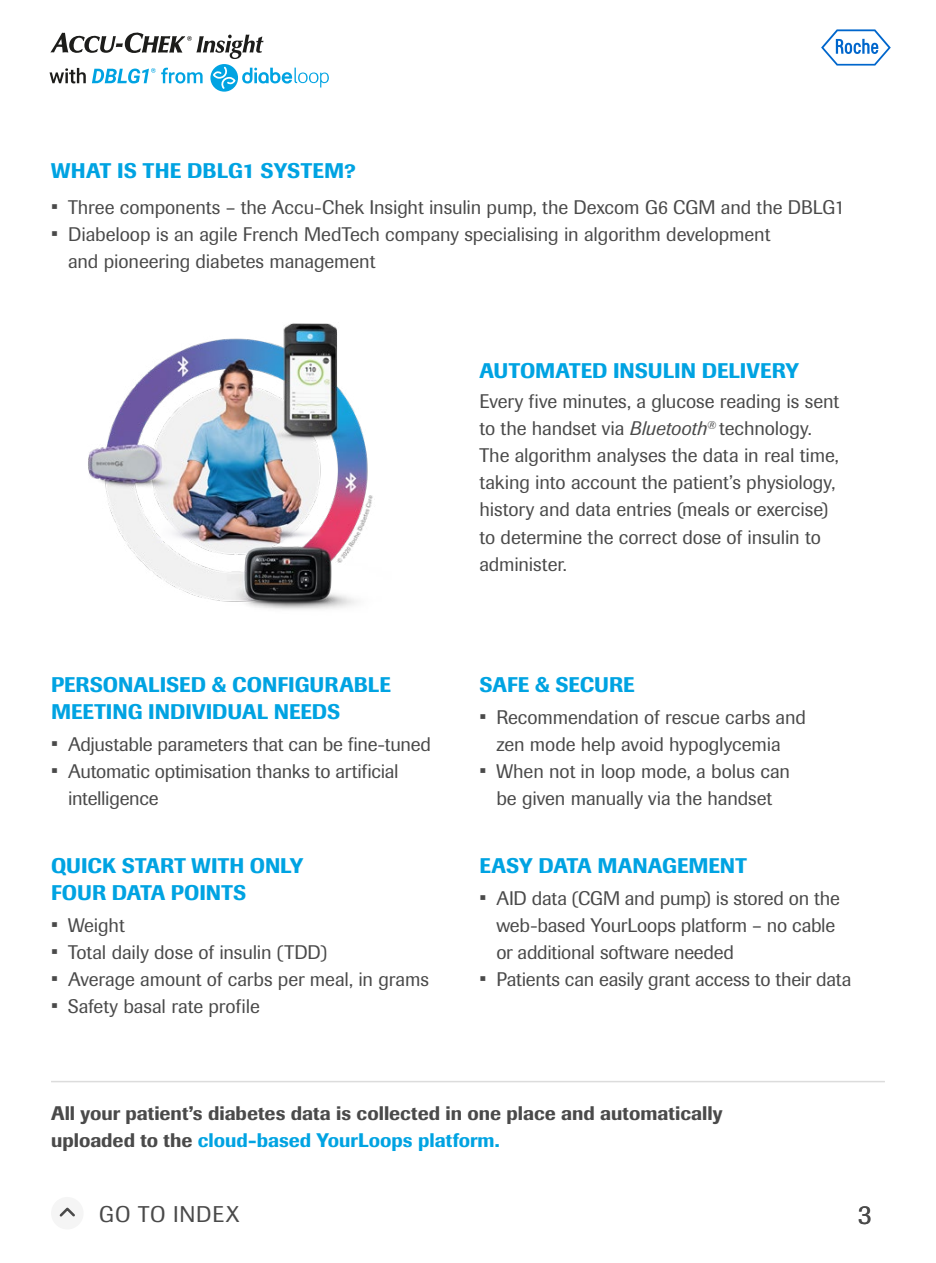
<style>
.page{position:relative;width:936px;height:1263px;background:#fff}
.page>*{position:absolute;margin:0;border:0;box-sizing:border-box;transform-origin:0 0}
.t1{font:27px "Imago";color:#4a4a4a}
.t2{font:22.5px "Imago";letter-spacing:.035em;color:#4a4a4a}
.t3{font:500 21px/27px "Imago Std";color:#00a3e2}
.t4{font:19.5px/27px "Imago";letter-spacing:-.01em;color:#4a4a4a}
.t5{font:500 19.5px/27px "Imago Std";color:#4a4a4a}
.s1{font-family:"Imago Std";font-size:21px}
.s2{font-style:italic}
.s3{color:#00a3e2}
</style>
<div class="page">
<svg style="left:821px;top:29px;width:69px;height:37px"></svg>
<svg style="left:49px;top:32px;width:280px;height:60px"></svg>
<hr style="left:51px;top:1081px;width:833px;height:1px;background:#dcdcdc">
<img style="left:88px;top:323px;width:285px;height:287px">
<div style="left:51px;top:1197px;width:33px;height:32px;background:#f5f5f5;border-radius:50%"></div>
<svg style="left:59px;top:1207px;width:16px;height:10px"></svg>
<p class="t3" style="left:51px;top:157px;width:306px">WHAT IS THE DBLG1 SYSTEM?</p>
<p class="t4" style="left:51px;top:193px;width:795px"><span class="s1">•</span> Three components – the Accu-Chek Insight insulin pump, the Dexcom G6 CGM and the DBLG1</p>
<p class="t4" style="left:68px;top:220px;width:703px;text-indent:-17px"><span class="s1">•</span> Diabeloop is an agile French MedTech company specialising in algorithm development and pioneering diabetes management</p>
<p class="t3" style="left:51px;top:671px;width:341px">PERSONALISED &amp; CONFIGURABLE<br>MEETING INDIVIDUAL NEEDS</p>
<p class="t4" style="left:51px;top:730px;width:381px"><span class="s1">•</span> Adjustable parameters that can be fine-tuned</p>
<p class="t4" style="left:68px;top:757px;width:332px;text-indent:-17px"><span class="s1">•</span> Automatic optimisation thanks to artificial intelligence</p>
<p class="t3" style="left:51px;top:852px;width:254px">QUICK START WITH ONLY<br>FOUR DATA POINTS</p>
<p class="t4" style="left:51px;top:911px;width:75px"><span class="s1">•</span> Weight</p>
<p class="t4" style="left:51px;top:938px;width:277px"><span class="s1">•</span> Total daily dose of insulin (TDD)</p>
<p class="t4" style="left:51px;top:965px;width:379px"><span class="s1">•</span> Average amount of carbs per meal, in grams</p>
<p class="t4" style="left:51px;top:992px;width:210px"><span class="s1">•</span> Safety basal rate profile</p>
<p class="t3" style="left:479px;top:357px;width:321px">AUTOMATED INSULIN DELIVERY</p>
<p class="t4" style="left:479px;top:388px;width:361px">Every five minutes, a glucose reading is sent to the handset via <span class="s2">Bluetooth</span><sup>®</sup> technology.<br>The algorithm analyses the data in real time, taking into account the patient’s physiology, history and data entries (meals or exercise) to determine the correct dose of insulin to administer.</p>
<p class="t3" style="left:479px;top:671px;width:157px">SAFE &amp; SECURE</p>
<p class="t4" style="left:479px;top:703px;width:328px;text-align:center"><span class="s1">•</span> Recommendation of rescue carbs and zen mode help avoid hypoglycemia</p>
<p class="t4" style="left:479px;top:757px;width:312px;text-align:center"><span class="s1">•</span> When not in loop mode, a bolus can be given manually via the handset</p>
<p class="t3" style="left:479px;top:852px;width:269px">EASY DATA MANAGEMENT</p>
<p class="t4" style="left:496px;top:884px;width:345px;text-indent:-17px"><span class="s1">•</span> AID data (CGM and pump) is stored on the web-based YourLoops platform – no cable or additional software needed</p>
<p class="t4" style="left:479px;top:965px;width:373px"><span class="s1">•</span> Patients can easily grant access to their data</p>
<p class="t5" style="left:51px;top:1100px;width:673px">All your patient’s diabetes data is collected in one place and automatically uploaded to the <span class="s3">cloud-based YourLoops platform.</span></p>
<p class="t2" style="left:99px;top:1200px;width:142px">GO TO INDEX</p>
<h1 class="t1" style="left:857px;top:1197px;width:15px">3</h1>
</div>
